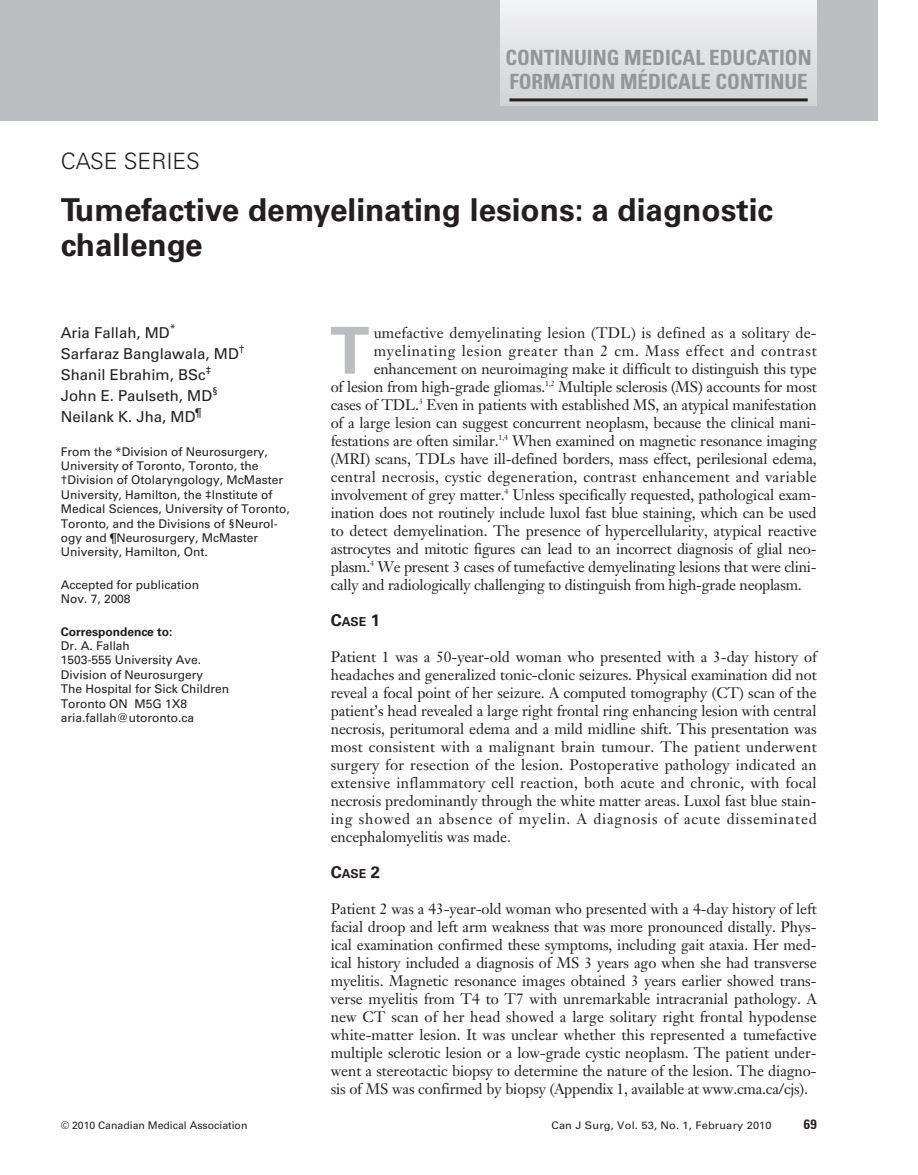
<style>
.page{position:relative;width:918px;height:1175px;background:#fff}
.page>*{position:absolute;margin:0;border:0;box-sizing:border-box;transform-origin:0 0}
.t1{font:700 64.65px "Univers";color:#bcbdc0}
.t2{font:700 31.5px/34.5px "Univers";color:#231f20}
.t3{font:300 22.5px "Univers";color:#231f20}
.t4{font:700 condensed 21px/24px "Univers";color:#939598}
.t5{font:15px/18px "Janson Text";letter-spacing:-.01em;color:#231f20;text-align:justify}
.t6{font:15px/21px "Univers";color:#231f20}
.t7{font:15px "Janson Text";letter-spacing:.02em;color:#231f20}
.t8{font:15px "Janson Text";letter-spacing:.01em;color:#231f20}
.t9{font:15px "Janson Text";letter-spacing:.045em;color:#231f20}
.t10{font:700 condensed 13.5px "Univers";color:#231f20;scale:1.05 1}
.t11{font:700 12.3px "Univers";letter-spacing:-.01em;color:#231f20}
.t12{font:12px/14.4px "Univers";color:#231f20}
.t13{font:700 12px "Univers";color:#231f20}
.t14{font:10.5px "Univers";color:#231f20;scale:1.05 1}
.t15{font:10.5px "Univers";color:#231f20}
.s1{font-size:16.5px}
</style>
<div class="page">
<div style="left:0;top:0;width:878px;height:120px;background:#bcbdc0"></div>
<div style="left:501px;top:0;width:316px;height:106px;background:linear-gradient(to bottom,#f3f4f5,#d1d3d5)"></div>
<hr style="left:509px;top:98px;width:299px;height:3px;background:#231f20">
<h3 class="t4" style="left:505px;top:48px;width:308px">CONTINUING MEDICAL EDUCATION<br>FORMATION MÉDICALE CONTINUE</h3>
<h3 class="t3" style="left:61px;top:152px;width:141px">CASE SERIES</h3>
<h2 class="t2" style="left:61px;top:195px;width:714px">Tumefactive demyelinating lesions: a diagnostic challenge</h2>
<p class="t6" style="left:61px;top:323px;width:186px">Aria Fallah, MD<sup>*<br></sup>Sarfaraz Banglawala, MD<sup>†<br></sup>Shanil Ebrahim, BSc<sup>‡<br></sup>John E. Paulseth, MD<sup>§<br></sup>Neilank K. Jha, MD<sup>¶</sup></p>
<p class="t12" style="left:61px;top:445px;width:230px">From the *Division of Neurosurgery, University of Toronto, Toronto, the †Division of Otolaryngology, McMaster University, Hamilton, the ‡Institute of Medical Sciences, University of Toronto, Toronto, and the Divisions of §Neurol&shy;ogy and ¶Neurosurgery, McMaster University, Hamilton, Ont.</p>
<p class="t12" style="left:61px;top:578px;width:140px">Accepted for publication<br>Nov. 7, 2008</p>
<p class="t13" style="left:61px;top:627px;width:113px">Correspondence to:</p>
<p class="t12" style="left:61px;top:639px;width:170px">Dr. A. Fallah<br>1503-555 University Ave.<br>Division of Neurosurgery<br>The Hospital for Sick Children<br>Toronto ON M5G 1X8 aria.fallah@utoronto.ca</p>
<h1 class="t1" style="left:330px;top:327px;width:41px">T</h1>
<p class="t8" style="left:374px;top:326px;width:444px">umefactive demyelinating lesion (TDL) is defined as a solitary de -</p>
<p class="t9" style="left:374px;top:344px;width:445px">myelin ating lesion greater than 2 cm. Mass effect and contrast</p>
<p class="t5" style="left:374px;top:361px;width:445px">enhancement on neuroimaging make it difficult to distinguish this type</p>
<p class="t5" style="left:331px;top:379px;width:488px">of lesion from high-grade gliomas.<sup>1,2</sup> Multiple sclerosis (MS) accounts for most</p>
<p class="t5" style="left:331px;top:397px;width:487px">cases of TDL.<sup>3</sup> Even in patients with established MS, an atypical manifestation</p>
<p class="t5" style="left:331px;top:415px;width:487px">of a large lesion can suggest concurrent neoplasm, because the clinical mani-</p>
<p class="t5" style="left:331px;top:433px;width:488px">festations are often similar.<sup>1,4</sup> When examined on magnetic resonance imaging</p>
<p class="t5" style="left:331px;top:451px;width:488px">(MRI) scans, TDLs have ill-defined borders, mass effect, perilesional edema,</p>
<p class="t7" style="left:331px;top:470px;width:487px">central necrosis, cystic degeneration, contrast enhancement and variable</p>
<p class="t5" style="left:331px;top:487px;width:487px">involvement of grey matter.<sup>4</sup> Unless specifically requested, pathological exam -</p>
<p class="t5" style="left:331px;top:505px;width:487px">in ation does not routinely include luxol fast blue staining, which can be used</p>
<p class="t5" style="left:331px;top:523px;width:487px">to detect demyelination. The presence of hypercellularity, atypical reactive</p>
<p class="t5" style="left:331px;top:541px;width:487px">astrocytes and mitotic figures can lead to an incorrect diagnosis of glial neo-</p>
<p class="t5" style="left:331px;top:559px;width:487px">plasm.<sup>4</sup> We present 3 cases of tumefactive demyelinating lesions that were clini-</p>
<p class="t5" style="left:331px;top:577px;width:473px">cally and radiologically challenging to distinguish from high-grade neoplasm.</p>
<p class="t11" style="left:331px;top:617px;width:51px"><span class="s1">C</span>ASE <span class="s1">1</span></p>
<p class="t5" style="left:331px;top:649px;width:488px">Patient 1 was a 50-year-old woman who presented with a 3-day history of headaches and generalized tonic-clonic seizures. Physical examination did not reveal a focal point of her seizure. A computed tomography (CT) scan of the patient’s head revealed a large right frontal ring enhancing lesion with central necrosis, peritumoral edema and a mild midline shift. This presentation was most consistent with a malignant brain tumour. The patient underwent surgery for resection of the lesion. Postoperative pathology indicated an extensive inflammatory cell reaction, both acute and chronic, with focal necrosis predominantly through the white matter areas. Luxol fast blue stain&shy;ing showed an absence of myelin. A diagnosis of acute disseminated encephalomyelitis was made.</p>
<p class="t11" style="left:331px;top:869px;width:51px"><span class="s1">C</span>ASE <span class="s1">2</span></p>
<p class="t5" style="left:331px;top:901px;width:488px">Patient 2 was a 43-year-old woman who presented with a 4-day history of left facial droop and left arm weakness that was more pronounced distally. Phys - ical examination confirmed these symptoms, including gait ataxia. Her med&shy;ical history included a diagnosis of MS 3 years ago when she had transverse myelitis. Magnetic resonance images obtained 3 years earlier showed trans&shy;verse myelitis from T4 to T7 with unremarkable intracranial pathology. A new CT scan of her head showed a large solitary right frontal hypodense white-matter lesion. It was unclear whether this represented a tumefactive multiple sclerotic lesion or a low-grade cystic neoplasm. The patient under&shy;went a stereotactic biopsy to determine the nature of the lesion. The diagno&shy;sis of MS was confirmed by biopsy (Appendix 1, available at www.cma.ca/cjs).</p>
<p class="t15" style="left:61px;top:1121px;width:188px">© 2010 Canadian Medical Association</p>
<p class="t14" style="left:551px;top:1121px;width:211px">Can J Surg, Vol. 53, No. 1, February 2010</p>
<p class="t10" style="left:804px;top:1119px;width:14px">69</p>
</div>
